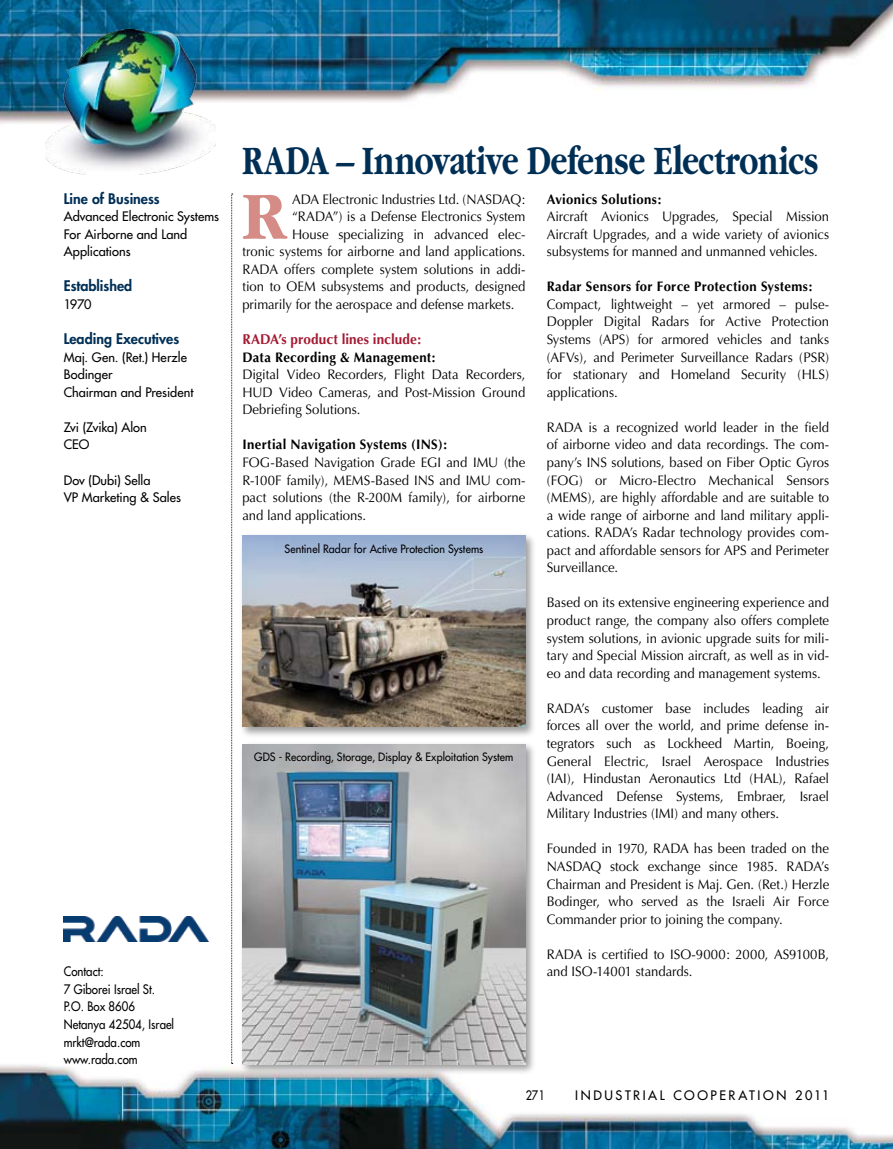
<style>
.page{position:relative;width:893px;height:1149px;background:#fff}
.page>*{position:absolute;margin:0;border:0;box-sizing:border-box;transform-origin:0 0}
.t1{font:700 70.2px "Garamond";color:#d68c86;scale:.95 1}
.t2{font:700 42px "Garamond";letter-spacing:-.005em;color:#002f56;scale:.75 1}
.t3{font:800 14.25px "Futura";color:#002f56}
.t4{font:700 14.25px "Optima";letter-spacing:.005em;color:#a41a32;scale:.95 1}
.t5{font:13.8px/17.5px "Optima";color:#000;text-align:justify;scale:.95 1}
.t6{font:700 13.8px "Optima";letter-spacing:.025em;color:#000;scale:.95 1}
.t7{font:12.75px/17.5px "Futura";color:#000}
.t8{font:12.75px/17.5px "Futura";color:#000;scale:.9 1}
.t9{font:12.75px "Futura";letter-spacing:.2em;color:#000}
.t10{font:12.75px "Futura";color:#000;scale:.85 1}
.t11{font:11.25px "Futura";letter-spacing:.01em;color:#000;scale:.95 1}
</style>
<div class="page">
<img style="left:0;top:1063px;width:893px;height:85px">
<img style="left:0;top:0;width:893px;height:146px">
<img style="left:46px;top:29px;width:170px;height:146px">
<svg style="left:231px;top:193px;width:2px;height:870px"></svg>
<img style="left:64px;top:916px;width:144px;height:24px">
<div style="left:239px;top:531px;width:299px;height:208px;background:#000;opacity:.4"></div>
<img style="left:242px;top:535px;width:283px;height:191px">
<div style="left:239px;top:740px;width:299px;height:336px;background:#000;opacity:.4"></div>
<img style="left:242px;top:743px;width:283px;height:320px">
<p class="t3" style="left:64px;top:189px;width:98px">Line of Business</p>
<p class="t7" style="left:64px;top:207px;width:157px">Advanced Electronic Systems<br>For Airborne and Land<br>Applications</p>
<p class="t3" style="left:64px;top:276px;width:70px">Established</p>
<p class="t7" style="left:64px;top:295px;width:29px">1970</p>
<p class="t3" style="left:64px;top:329px;width:117px">Leading Executives</p>
<p class="t7" style="left:64px;top:348px;width:131px">Maj. Gen. (Ret.) Herzle<br>Bodinger<br>Chairman and President</p>
<p class="t7" style="left:64px;top:418px;width:85px">Zvi (Zvika) Alon<br>CEO</p>
<p class="t7" style="left:64px;top:471px;width:119px">Dov (Dubi) Sella<br>VP Marketing &amp; Sales</p>
<h2 class="t2" style="left:242px;top:138px;width:770px">RADA – Innovative Defense Electronics</h2>
<h1 class="t1" style="left:242px;top:177px;width:48px">R</h1>
<p class="t5" style="left:292px;top:190px;width:247px">ADA Electronic Industries Ltd. (NASDAQ:</p>
<p class="t6" style="left:547px;top:191px;width:122px">Avionics Solutions:</p>
<p class="t5" style="left:547px;top:208px;width:299px">Aircraft Avionics Upgrades, Special Mission Aircraft Upgrades, and a wide variety of avionics subsystems for manned and unmanned vehicles.</p>
<p class="t6" style="left:547px;top:278px;width:281px">Radar Sensors for Force Protection Systems:</p>
<p class="t5" style="left:547px;top:295px;width:299px">Compact, lightweight – yet armored – pulse-Doppler Digital Radars for Active Protection Systems (APS) for armored vehicles and tanks (AFVs), and Perimeter Surveillance Radars (PSR) for stationary and Homeland Security (HLS) applications.</p>
<p class="t5" style="left:547px;top:418px;width:299px">RADA is a recognized world leader in the field of airborne video and data recordings. The com&shy;pany’s INS solutions, based on Fiber Optic Gyros (FOG) or Micro-Electro Mechanical Sensors (MEMS), are highly affordable and are suitable to a wide range of airborne and land military appli&shy;cations. RADA’s Radar technology provides com&shy;pact and affordable sensors for APS and Perimeter Surveillance.</p>
<p class="t5" style="left:547px;top:594px;width:299px">Based on its extensive engineering experience and product range, the company also offers complete system solutions, in avionic upgrade suits for mili&shy;tary and Special Mission aircraft, as well as in vid&shy;eo and data recording and management systems.</p>
<p class="t5" style="left:547px;top:699px;width:299px">RADA’s customer base includes leading air forces all over the world, and prime defense in&shy;tegrators such as Lockheed Martin, Boeing, General Electric, Israel Aerospace Industries (IAI), Hindustan Aeronautics Ltd (HAL), Rafael Advanced Defense Systems, Embraer, Israel Military Industries (IMI) and many others.</p>
<p class="t5" style="left:547px;top:839px;width:299px">Founded in 1970, RADA has been traded on the NASDAQ stock exchange since 1985. RADA’s Chairman and President is Maj. Gen. (Ret.) Herzle Bodinger, who served as the Israeli Air Force Commander prior to joining the company.</p>
<p class="t5" style="left:547px;top:945px;width:299px">RADA is certified to ISO-9000: 2000, AS9100B,</p>
<p class="t5" style="left:292px;top:208px;width:247px">“RADA”) is a Defense Electronics System</p>
<p class="t5" style="left:292px;top:225px;width:247px">House specializing in advanced elec-</p>
<p class="t5" style="left:242px;top:243px;width:299px">tronic systems for airborne and land applications.</p>
<p class="t5" style="left:242px;top:260px;width:299px">RADA offers complete system solutions in addi-</p>
<p class="t5" style="left:242px;top:278px;width:299px">tion to OEM subsystems and products, designed</p>
<p class="t5" style="left:242px;top:295px;width:288px">primarily for the aerospace and defense markets.</p>
<p class="t4" style="left:242px;top:331px;width:190px">RADA’s product lines include:</p>
<p class="t6" style="left:242px;top:349px;width:205px">Data Recording &amp; Management:</p>
<p class="t5" style="left:242px;top:366px;width:299px">Digital Video Recorders, Flight Data Recorders, HUD Video Cameras, and Post-Mission Ground Debriefing Solutions.</p>
<p class="t6" style="left:242px;top:436px;width:217px">Inertial Navigation Systems (INS):</p>
<p class="t5" style="left:242px;top:453px;width:299px">FOG-Based Navigation Grade EGI and IMU (the R-100F family), MEMS-Based INS and IMU com&shy;pact solutions (the R-200M family), for airborne and land applications.</p>
<p class="t11" style="left:284px;top:541px;width:211px">Sentinel Radar for Active Protection Systems</p>
<p class="t11" style="left:254px;top:749px;width:274px">GDS - Recording, Storage, Display &amp; Exploitation System</p>
<p class="t8" style="left:64px;top:962px;width:46px">Contact:</p>
<p class="t5" style="left:547px;top:962px;width:155px">and ISO-14001 standards.</p>
<p class="t8" style="left:64px;top:980px;width:124px">7 Giborei Israel St.<br>P.O. Box 8606<br>Netanya 42504, Israel mrkt@rada.com www.rada.com</p>
<p class="t10" style="left:526px;top:1086px;width:24px">271</p>
<p class="t9" style="left:575px;top:1086px;width:256px">INDUSTRIAL COOPERATION 2011</p>
</div>
